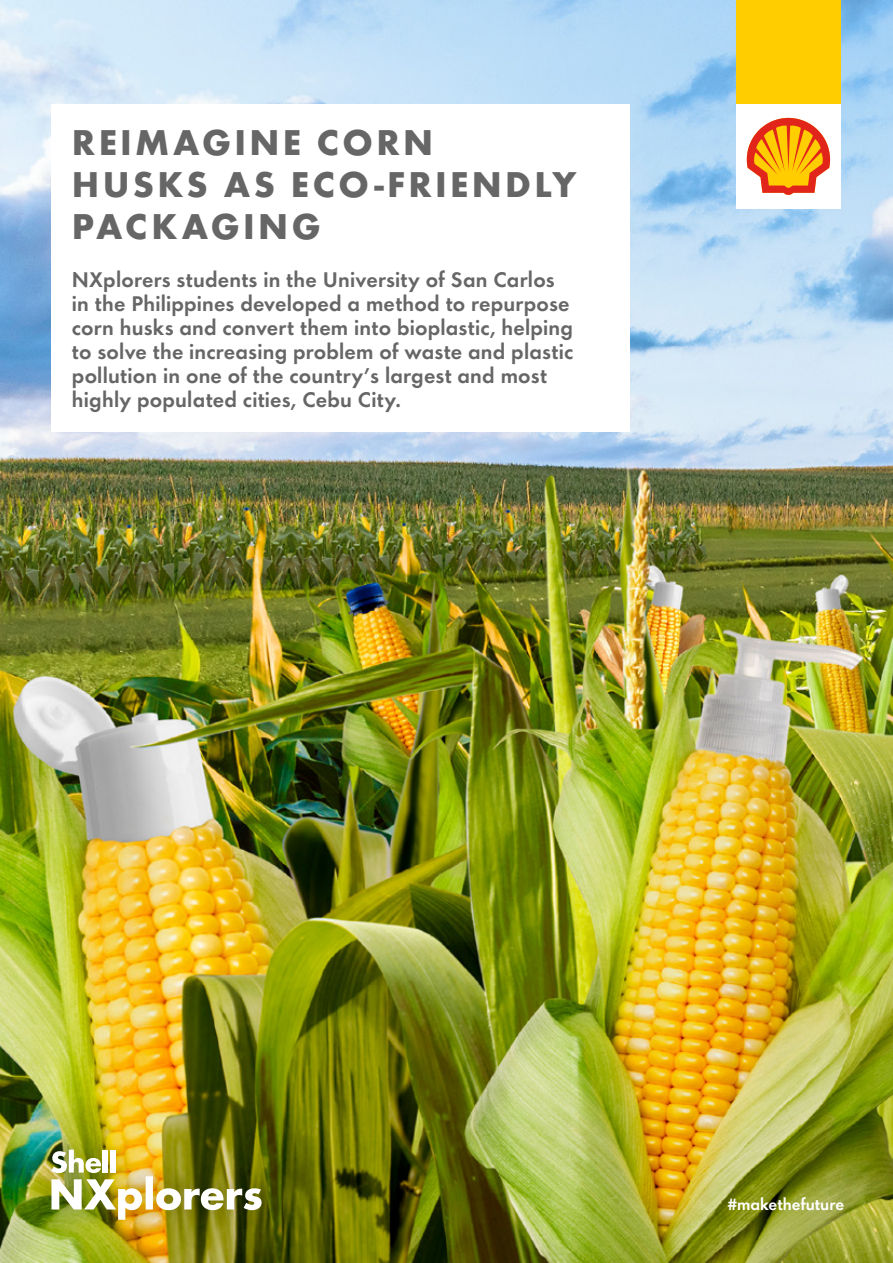
<style>
.page{position:relative;width:893px;height:1263px;background:#fff}
.page>*{position:absolute;margin:0;border:0;box-sizing:border-box;transform-origin:0 0}
.t1{font:700 33px/42px "Shell";letter-spacing:.1em;color:#666}
.t2{font:800 19.5px/24px "Shell";letter-spacing:.01em;color:#666}
.t3{font:800 15px "Shell";color:#fff}
</style>
<div class="page">
<img style="left:0;top:0;width:893px;height:1263px">
<div style="left:51px;top:104px;width:579px;height:328px;background:#fff"></div>
<div style="left:28px;top:1127px;width:256px;height:115px;background:#000;opacity:.28"></div>
<img style="left:51px;top:1149px;width:211px;height:71px">
<div style="left:736px;top:0;width:104px;height:104px;background:#ffcd00"></div>
<div style="left:736px;top:104px;width:104px;height:104px;background:#fff"></div>
<svg style="left:746px;top:117px;width:85px;height:78px"></svg>
<h1 class="t1" style="left:72px;top:119px;width:506px">REIMAGINE CORN<br>HUSKS AS ECO-FRIENDLY<br>PACKAGING</h1>
<p class="t2" style="left:72px;top:266px;width:503px">NXplorers students in the University of San Carlos in the Philippines developed a method to repurpose corn husks and convert them into bioplastic, helping to solve the increasing problem of waste and plastic pollution in one of the country’s largest and most highly populated cities, Cebu City.</p>
<p class="t3" style="left:728px;top:1192px;width:118px">#makethefuture</p>
</div>
